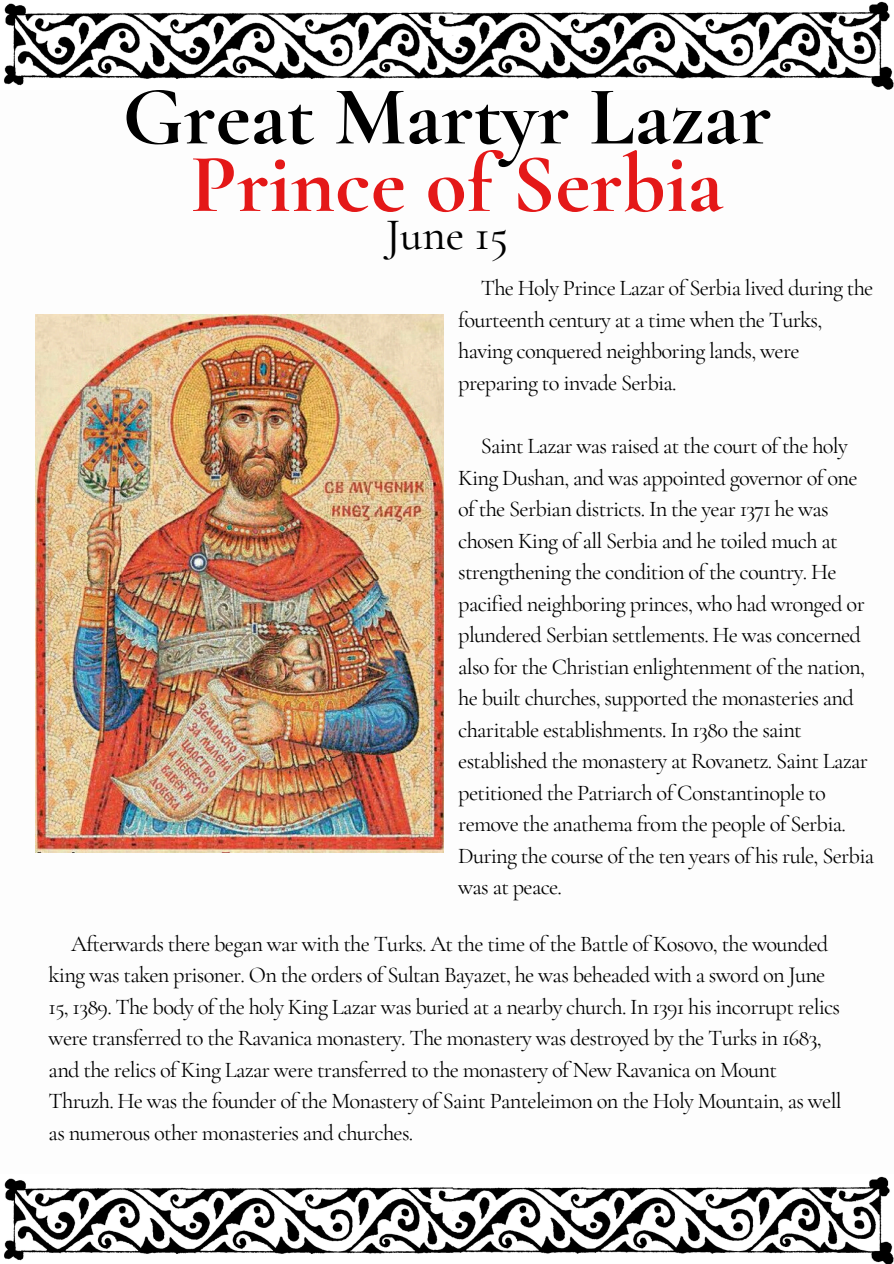
<style>
.page{position:relative;width:894px;height:1264px;background:#fff}
.page>*{position:absolute;margin:0;border:0;box-sizing:border-box;transform-origin:0 0}
.t1{font:700 84px/67.5px "Cormorant Garamond";color:#000;text-align:center}
.t2{font:500 45px "Cormorant Garamond";color:#000}
.t3{font:22.5px/31.5px "Cormorant Garamond";letter-spacing:-.035em;color:#000}
.s1{color:#e41818}
</style>
<div class="page">
<img style="left:4px;top:1176px;width:889px;height:87px">
<img style="left:36px;top:314px;width:407px;height:538px">
<img style="left:4px;top:1px;width:889px;height:88px">
<h1 class="t1" style="left:122px;top:83px;width:650px">Great Martyr Lazar<br><span class="s1">Prince of Serbia</span></h1>
<h2 class="t2" style="left:385px;top:207px;width:124px">June 15</h2>
<p class="t3" style="left:458px;top:272px;width:416px;text-indent:23px">The Holy Prince Lazar of Serbia lived during the fourteenth century at a time when the Turks, having conquered neighboring lands, were preparing to invade Serbia.</p>
<p class="t3" style="left:458px;top:430px;width:417px;text-indent:23px">Saint Lazar was raised at the court of the holy King Dushan, and was appointed governor of one of the Serbian districts. In the year 1371 he was chosen King of all Serbia and he toiled much at strengthening the condition of the country. He pacified neighboring princes, who had wronged or plundered Serbian settlements. He was concerned also for the Christian enlightenment of the nation, he built churches, supported the monasteries and charitable establishments. In 1380 the saint established the monastery at Rovanetz. Saint Lazar petitioned the Patriarch of Constantinople to remove the anathema from the people of Serbia.<br>During the course of the ten years of his rule, Serbia was at peace.</p>
<p class="t3" style="left:49px;top:927px;width:794px;text-indent:23px">Afterwards there began war with the Turks. At the time of the Battle of Kosovo, the wounded king was taken prisoner. On the orders of Sultan Bayazet, he was beheaded with a sword on June 15, 1389. The body of the holy King Lazar was buried at a nearby church. In 1391 his incorrupt relics were transferred to the Ravanica monastery. The monastery was destroyed by the Turks in 1683, and the relics of King Lazar were transferred to the monastery of New Ravanica on Mount Thruzh. He was the founder of the Monastery of Saint Panteleimon on the Holy Mountain, as well as numerous other monasteries and churches.</p>
</div>
